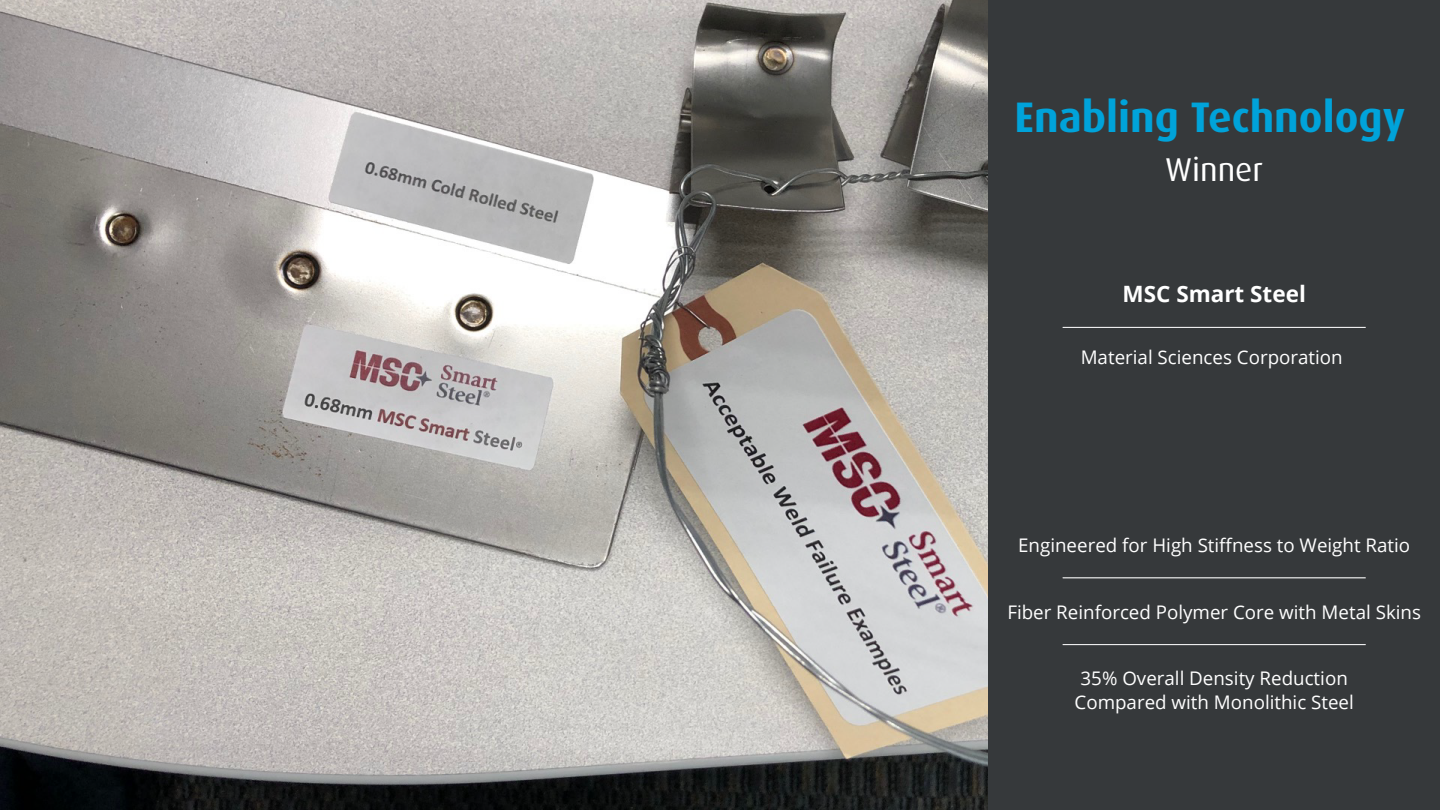
<style>
.page{position:relative;width:1440px;height:810px;background:#fff}
.page>*{position:absolute;margin:0;border:0;box-sizing:border-box;transform-origin:0 0}
.t1{font:700 42.75px "Dax";color:#00a3da}
.t2{font:33px "Dax";color:#fff}
.t3{font:700 22.5px "Open Sans";color:#fff}
.t4{font:18.75px/24px "Open Sans";color:#fff;text-align:center}
</style>
<div class="page">
<img style="left:0;top:0;width:988px;height:810px">
<div style="left:988px;top:0;width:452px;height:810px;background:#36393b"></div>
<hr style="left:1063px;top:578px;width:303px;height:1px;background:#fff">
<hr style="left:1063px;top:644px;width:303px;height:1px;background:#fff">
<hr style="left:1063px;top:327px;width:303px;height:1px;background:#fff">
<h1 class="t1" style="left:1015px;top:93px;width:392px">Enabling Technology</h1>
<h2 class="t2" style="left:1165px;top:151px;width:99px">Winner</h2>
<p class="t3" style="left:1123px;top:278px;width:185px">MSC Smart Steel</p>
<p class="t4" style="left:1081px;top:344px;width:264px">Material Sciences Corporation</p>
<p class="t4" style="left:1018px;top:533px;width:394px">Engineered for High Stiffness to Weight Ratio</p>
<p class="t4" style="left:1007px;top:599px;width:415px">Fiber Reinforced Polymer Core with Metal Skins</p>
<p class="t4" style="left:1075px;top:666px;width:281px">35% Overall Density Reduction<br>Compared with Monolithic Steel</p>
</div>
